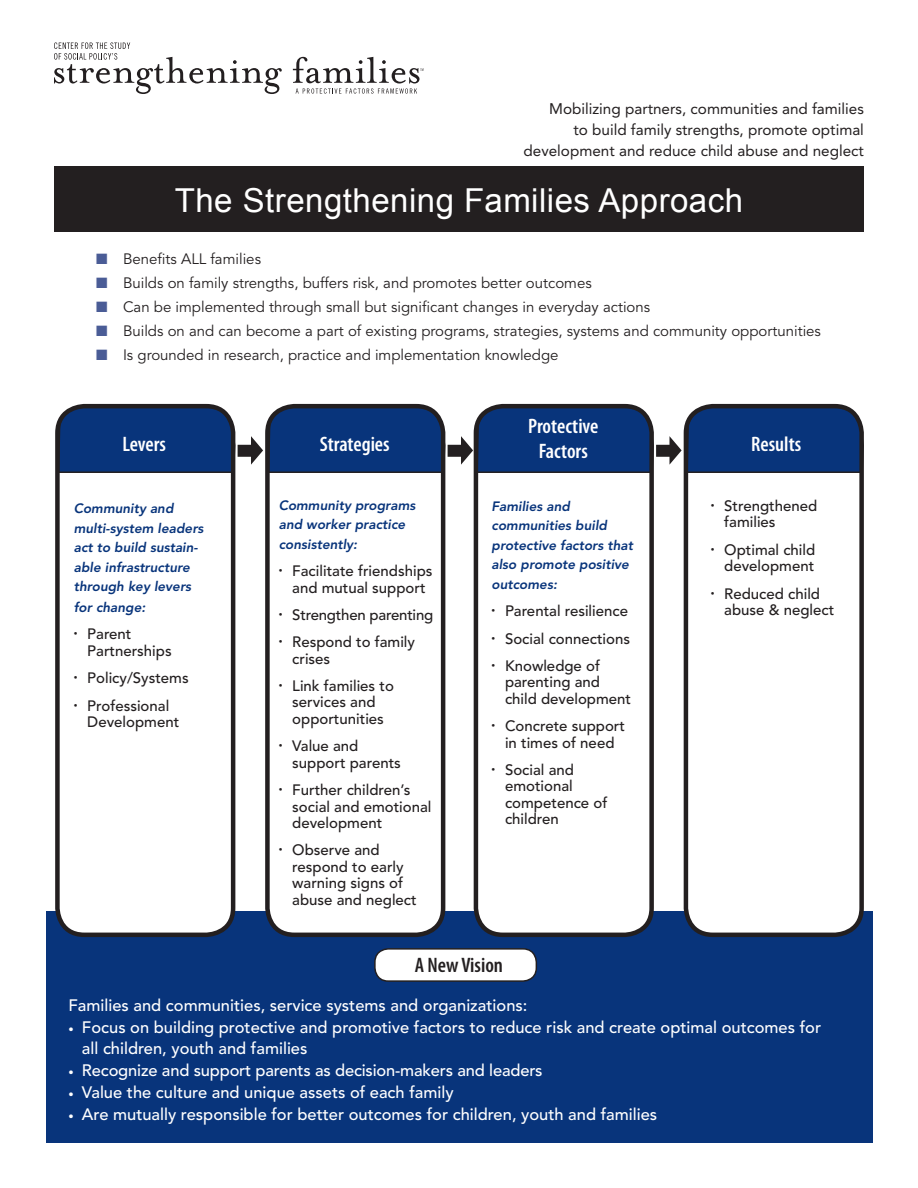
<style>
.page{position:relative;width:918px;height:1188px;background:#fff}
.page>*{position:absolute;margin:0;border:0;box-sizing:border-box;transform-origin:0 0}
.t1{font:33px "Arial";letter-spacing:.015em;color:#fff}
.t2{font:600 condensed 21px "Myriad Pro";color:#fff}
.t3{font:600 condensed 21px "Myriad Pro";color:#231f20}
.t4{font:500 16.5px/21px "Avenir";color:#fff}
.t5{font:15.3px/21px "Avenir";color:#231f20;text-align:right}
.t6{font:500 15px/16.5px "Avenir";color:#231f20}
.t7{font:15px "Avenir";color:#231f20}
.t8{font:italic 800 13.5px/19.5px "Avenir";color:#08347b}
.s1{color:#4a5c96}
.s2{font-weight:400;font-size:10.5px}
</style>
<div class="page">
<div style="left:46px;top:911px;width:827px;height:232px;background:#08347b"></div>
<div style="left:54px;top:167px;width:810px;height:65px;background:#231f20"></div>
<svg style="left:54px;top:42px;width:228px;height:52px"></svg>
<svg style="left:293px;top:57px;width:130px;height:37px"></svg>
<div style="left:375px;top:949px;width:161px;height:32px;background:#fff;border-radius:14px"></div>
<div style="left:374px;top:948px;width:163px;height:34px;border:2px solid #231f20;border-radius:14px"></div>
<svg style="left:60px;top:911px;width:174px;height:24px;background:#ebedf0"></svg>
<svg style="left:58px;top:404px;width:178px;height:70px;background:#133b7d"></svg>
<div style="left:55px;top:404px;width:180px;height:533px;border:4px solid #231f20;border-radius:27px"></div>
<svg style="left:270px;top:911px;width:174px;height:24px;background:#ebedf0"></svg>
<div style="left:265px;top:404px;width:180px;height:533px;border:4px solid #231f20;border-radius:27px"></div>
<svg style="left:479px;top:911px;width:170px;height:24px;background:#eff0f1"></svg>
<div style="left:474px;top:404px;width:180px;height:533px;border:4px solid #231f20;border-radius:27px"></div>
<svg style="left:689px;top:911px;width:170px;height:24px;background:#eff0f1"></svg>
<div style="left:684px;top:404px;width:180px;height:533px;border:4px solid #231f20;border-radius:27px"></div>
<svg style="left:251px;top:404px;width:195px;height:70px;background:#24457c"></svg>
<div style="left:238px;top:445px;width:17px;height:12px;background:#231f20"></div>
<svg style="left:461px;top:404px;width:193px;height:70px;background:#22447b"></svg>
<div style="left:448px;top:445px;width:17px;height:12px;background:#231f20"></div>
<svg style="left:669px;top:404px;width:195px;height:70px;background:#24457c"></svg>
<div style="left:656px;top:445px;width:17px;height:12px;background:#231f20"></div>
<p class="t5" style="left:524px;top:98px;width:342px">Mobilizing partners, communities and families<br>to build family strengths, promote optimal development and reduce child abuse and neglect</p>
<p class="t1" style="left:175px;top:182px;width:570px">The Strengthening Families Approach</p>
<p class="t7" style="left:96px;top:250px;width:167px"><span class="s1">■</span> Benefits ALL families</p>
<p class="t7" style="left:96px;top:274px;width:497px"><span class="s1">■</span> Builds on family strengths, buffers risk, and promotes better outcomes</p>
<p class="t7" style="left:96px;top:298px;width:556px"><span class="s1">■</span> Can be implemented through small but significant changes in everyday actions</p>
<p class="t7" style="left:96px;top:322px;width:727px"><span class="s1">■</span> Builds on and can become a part of existing programs, strategies, systems and community opportunities</p>
<p class="t7" style="left:96px;top:346px;width:464px"><span class="s1">■</span> Is grounded in research, practice and implementation knowledge</p>
<p class="t2" style="left:122px;top:431px;width:45px">Levers</p>
<p class="t8" style="left:74px;top:499px;width:131px">Community and multi-system leaders act to build sustain&shy;able infrastructure through key levers</p>
<p class="t8" style="left:74px;top:598px;width:73px">for change:</p>
<p class="t6" style="left:87px;top:626px;width:86px;text-indent:-14px"><sup>•</sup> Parent<br>Partnerships</p>
<p class="t6" style="left:74px;top:670px;width:116px"><sup>•</sup> Policy/Systems</p>
<p class="t6" style="left:87px;top:697px;width:93px;text-indent:-14px"><sup>•</sup> Professional<br>Development</p>
<p class="t2" style="left:320px;top:431px;width:71px">Strategies</p>
<p class="t8" style="left:279px;top:495px;width:138px">Community programs and worker practice consistently:</p>
<p class="t6" style="left:279px;top:563px;width:155px;text-align:center"><sup>•</sup> Facilitate friendships and mutual support</p>
<p class="t6" style="left:279px;top:607px;width:156px"><sup>•</sup> Strengthen parenting</p>
<p class="t6" style="left:292px;top:634px;width:124px;text-indent:-14px"><sup>•</sup> Respond to family crises</p>
<p class="t6" style="left:279px;top:678px;width:117px;text-align:center"><sup>•</sup> Link families to services and opportunities</p>
<p class="t6" style="left:292px;top:738px;width:110px;text-indent:-14px"><sup>•</sup> Value and support parents</p>
<p class="t6" style="left:292px;top:782px;width:141px;text-indent:-14px"><sup>•</sup> Further children’s social and emotional development</p>
<p class="t6" style="left:292px;top:842px;width:126px;text-indent:-14px"><sup>•</sup> Observe and respond to early warning signs of abuse and neglect</p>
<p class="t2" style="left:528px;top:413px;width:72px">Protective</p>
<p class="t2" style="left:539px;top:438px;width:51px">Factors</p>
<p class="t2" style="left:751px;top:431px;width:51px">Results</p>
<p class="t8" style="left:492px;top:496px;width:143px">Families and communities build protective factors that also promote positive outcomes:</p>
<p class="t6" style="left:492px;top:603px;width:138px"><sup>•</sup> Parental resilience</p>
<p class="t6" style="left:492px;top:631px;width:140px"><sup>•</sup> Social connections</p>
<p class="t6" style="left:505px;top:658px;width:128px;text-indent:-14px"><sup>•</sup> Knowledge of parenting and child development</p>
<p class="t6" style="left:492px;top:718px;width:135px;text-align:center"><sup>•</sup> Concrete support in times of need</p>
<p class="t6" style="left:505px;top:762px;width:104px;text-indent:-14px"><sup>•</sup> Social and emotional competence of children</p>
<p class="t6" style="left:724px;top:498px;width:95px;text-indent:-14px"><sup>•</sup> Strengthened families</p>
<p class="t6" style="left:711px;top:542px;width:106px;text-align:right"><sup>•</sup> Optimal child development</p>
<p class="t6" style="left:724px;top:586px;width:112px;text-indent:-14px"><sup>•</sup> Reduced child abuse &amp; neglect</p>
<p class="t3" style="left:415px;top:952px;width:90px">A New Vision</p>
<p class="t4" style="left:68px;top:995px;width:461px">Families and communities, service systems and organizations:</p>
<p class="t4" style="left:82px;top:1017px;width:741px;text-indent:-13px"><span class="s2">•</span> Focus on building protective and promotive factors to reduce risk and create optimal outcomes for all children, youth and families</p>
<p class="t4" style="left:68px;top:1060px;width:476px"><span class="s2">•</span> Recognize and support parents as decision-makers and leaders</p>
<p class="t4" style="left:68px;top:1082px;width:387px"><span class="s2">•</span> Value the culture and unique assets of each family</p>
<p class="t4" style="left:68px;top:1104px;width:590px"><span class="s2">•</span> Are mutually responsible for better outcomes for children, youth and families</p>
</div>
